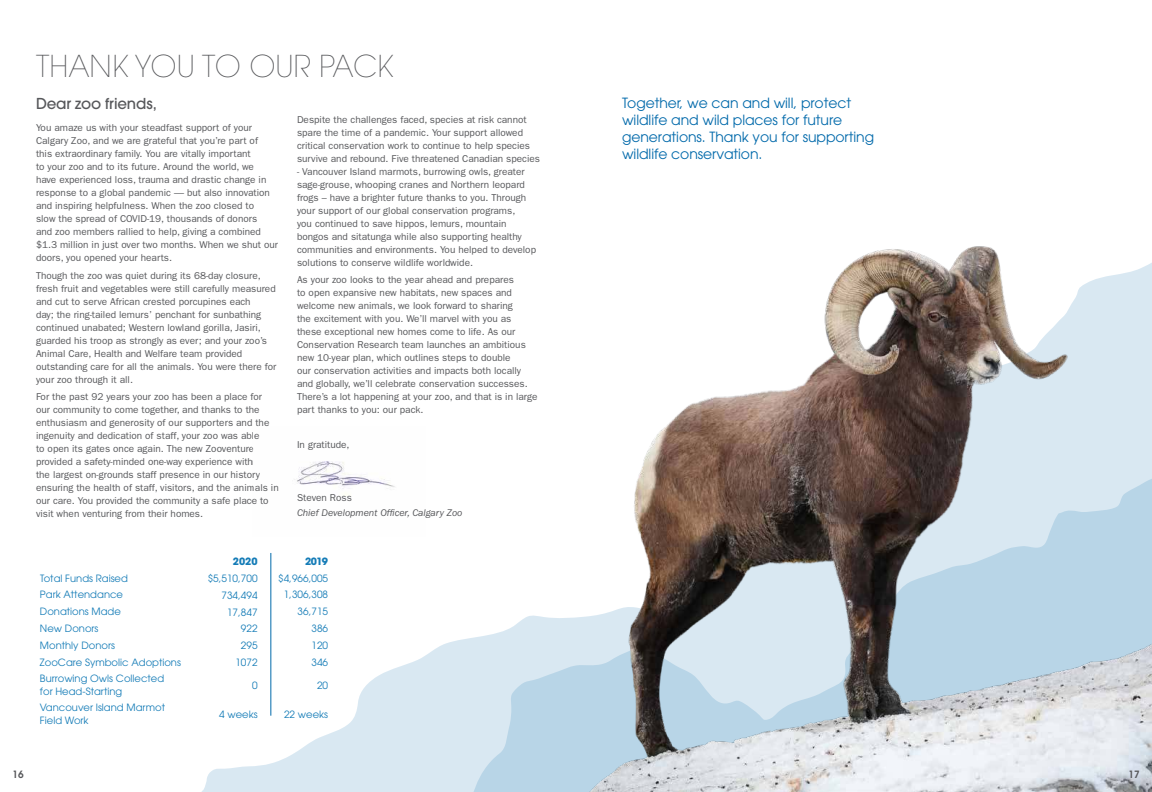
<style>
.page{position:relative;width:1152px;height:792px;background:#fff}
.page>*{position:absolute;margin:0;border:0;box-sizing:border-box;transform-origin:0 0}
.t1{font:200 30px "Avant Garde";letter-spacing:.01em;color:#57585b}
.t2{font:500 15px "Avant Garde";letter-spacing:-.01em;color:#57585b}
.t3{font:14px/17px "Avant Garde";letter-spacing:-.005em;color:#0069aa}
.t4{font:10px/13px "Franklin Gothic";color:#57585b}
.t5{font:10px/13px "Avant Garde";color:#157cb7}
.t6{font:italic 10px "Franklin Gothic";color:#57585b}
.t7{font:700 10px "Avant Garde";letter-spacing:-.03em;color:#157cb7}
.t8{font:600 10px "Avant Garde";color:#57585b}
</style>
<div class="page">
<svg style="left:201px;top:553px;width:386px;height:239px"></svg>
<img style="left:587px;top:246px;width:565px;height:546px">
<hr style="left:271px;top:553px;width:1px;height:163px;background:#0069aa">
<img style="left:294px;top:461px;width:101px;height:35px">
<h1 class="t1" style="left:36px;top:55px;width:359px">THANK YOU TO OUR PACK</h1>
<h2 class="t2" style="left:36px;top:98px;width:122px">Dear zoo friends,</h2>
<p class="t4" style="left:36px;top:122px;width:244px">You amaze us with your steadfast support of your Calgary Zoo, and we are grateful that you’re part of<br>this extraordinary family. You are vitally important<br>to your zoo and to its future. Around the world, we<br>have experienced loss, trauma and drastic change in response to a global pandemic — but also innovation and inspiring helpfulness. When the zoo closed to<br>slow the spread of COVID-19, thousands of donors<br>and zoo members rallied to help, giving a combined $1.3 million in just over two months. When we shut our doors, you opened your hearts.</p>
<p class="t4" style="left:36px;top:269px;width:242px">Though the zoo was quiet during its 68-day closure, fresh fruit and vegetables were still carefully measured and cut to serve African crested porcupines each<br>day; the ring-tailed lemurs’ penchant for sunbathing continued unabated; Western lowland gorilla, Jasiri, guarded his troop as strongly as ever; and your zoo’s Animal Care, Health and Welfare team provided outstanding care for all the animals. You were there for your zoo through it all.</p>
<p class="t4" style="left:36px;top:391px;width:244px">For the past 92 years your zoo has been a place for<br>our community to come together, and thanks to the enthusiasm and generosity of our supporters and the ingenuity and dedication of staff, your zoo was able<br>to open its gates once again. The new Zooventure provided a safety-minded one-way experience with<br>the largest on-grounds staff presence in our history ensuring the health of staff, visitors, and the animals in our care. You provided the community a safe place to visit when venturing from their homes.</p>
<p class="t4" style="left:297px;top:113px;width:245px">Despite the challenges faced, species at risk cannot spare the time of a pandemic. Your support allowed critical conservation work to continue to help species survive and rebound. Five threatened Canadian species</p>
<p class="t4" style="left:297px;top:165px;width:241px">- Vancouver Island marmots, burrowing owls, greater sage-grouse, whooping cranes and Northern leopard frogs – have a brighter future thanks to you. Through your support of our global conservation programs,<br>you continued to save hippos, lemurs, mountain bongos and sitatunga while also supporting healthy communities and environments. You helped to develop solutions to conserve wildlife worldwide.</p>
<p class="t4" style="left:297px;top:274px;width:242px">As your zoo looks to the year ahead and prepares<br>to open expansive new habitats, new spaces and welcome new animals, we look forward to sharing<br>the excitement with you. We’ll marvel with you as these exceptional new homes come to life. As our Conservation Research team launches an ambitious new 10-year plan, which outlines steps to double<br>our conservation activities and impacts both locally and globally, we’ll celebrate conservation successes.<br>There’s a lot happening at your zoo, and that is in large part thanks to you: our pack.</p>
<p class="t4" style="left:297px;top:439px;width:54px">In gratitude,</p>
<p class="t4" style="left:297px;top:491px;width:56px">Steven Ross</p>
<p class="t6" style="left:297px;top:509px;width:167px">Chief Development Officer, Calgary Zoo</p>
<p class="t7" style="left:233px;top:556px;width:26px">2020</p>
<p class="t7" style="left:305px;top:556px;width:24px">2019</p>
<p class="t5" style="left:40px;top:572px;width:89px">Total Funds Raised</p>
<p class="t5" style="left:208px;top:573px;width:51px">$5,510,700</p>
<p class="t5" style="left:278px;top:572px;width:51px">$4,966,005</p>
<p class="t5" style="left:40px;top:589px;width:85px">Park Attendance</p>
<p class="t5" style="left:222px;top:589px;width:38px">734,494</p>
<p class="t5" style="left:284px;top:589px;width:46px">1,306,308</p>
<p class="t5" style="left:40px;top:606px;width:82px">Donations Made</p>
<p class="t5" style="left:227px;top:606px;width:32px">17,847</p>
<p class="t5" style="left:298px;top:606px;width:32px">36,715</p>
<p class="t5" style="left:40px;top:622px;width:60px">New Donors</p>
<p class="t5" style="left:241px;top:623px;width:18px">922</p>
<p class="t5" style="left:311px;top:622px;width:18px">386</p>
<p class="t5" style="left:40px;top:639px;width:76px">Monthly Donors</p>
<p class="t5" style="left:241px;top:640px;width:18px">295</p>
<p class="t5" style="left:311px;top:639px;width:18px">120</p>
<p class="t5" style="left:40px;top:656px;width:142px">ZooCare Symbolic Adoptions</p>
<p class="t5" style="left:235px;top:657px;width:24px">1072</p>
<p class="t5" style="left:311px;top:656px;width:18px">346</p>
<p class="t5" style="left:40px;top:673px;width:126px">Burrowing Owls Collected for Head-Starting</p>
<p class="t5" style="left:252px;top:679px;width:7px">0</p>
<p class="t5" style="left:317px;top:679px;width:13px">20</p>
<p class="t5" style="left:40px;top:702px;width:127px">Vancouver Island Marmot<br>Field Work</p>
<p class="t5" style="left:219px;top:708px;width:40px">4 weeks</p>
<p class="t5" style="left:284px;top:708px;width:46px">22 weeks</p>
<h3 class="t3" style="left:622px;top:95px;width:254px">Together, we can and will, protect wildlife and wild places for future generations. Thank you for supporting wildlife conservation.</h3>
<p class="t8" style="left:12px;top:769px;width:13px">16</p>
<p class="t8" style="left:1128px;top:769px;width:13px">17</p>
</div>
